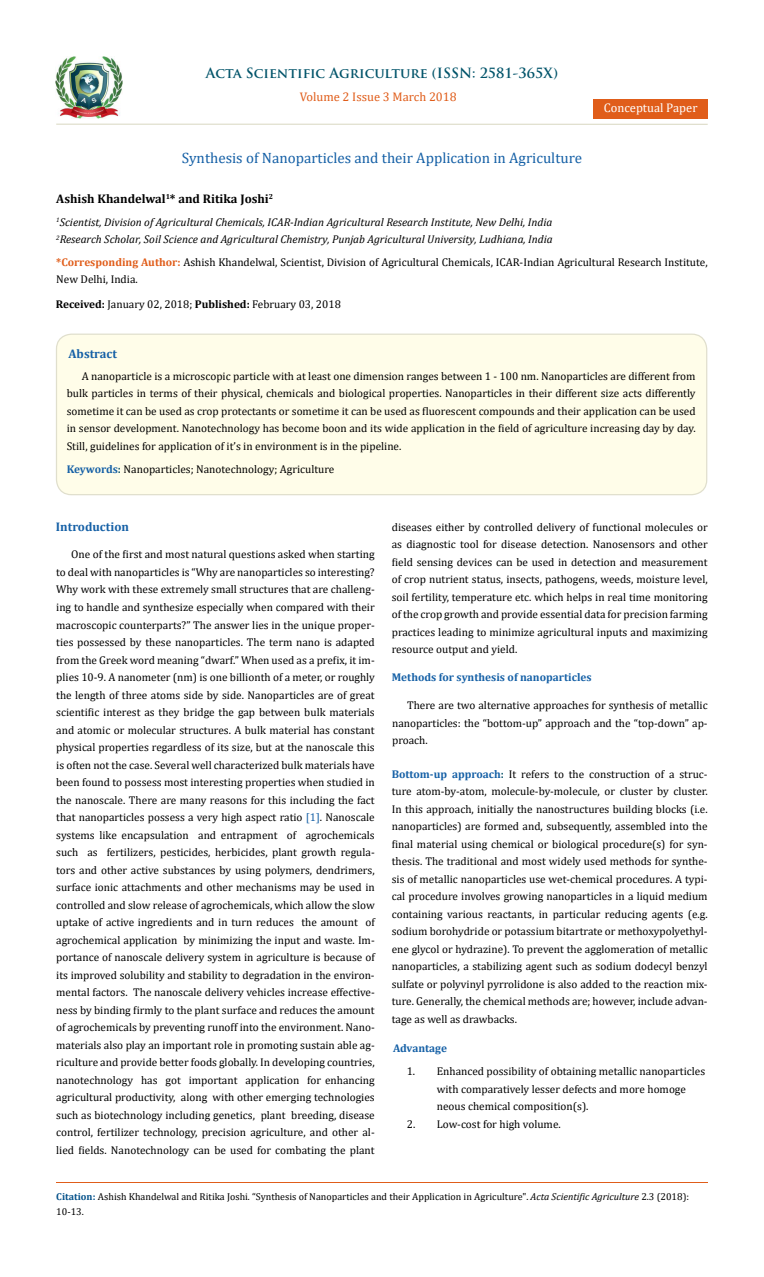
<style>
.page{position:relative;width:764px;height:1277px;background:#fff}
.page>*{position:absolute;margin:0;border:0;box-sizing:border-box;transform-origin:0 0}
.t1{font:15px "Cambria";color:#1560a6}
.t2{font:700 13.75px "Trajan Pro";color:#02546a}
.t3{font:700 12.5px "Cambria";color:#000}
.t4{font:12.5px "Cambria";color:#e05d1a}
.t5{font:700 12.5px "Cambria";color:#1560a6}
.t6{font:12.5px "Cambria";color:#fff}
.t7{font:11.25px/17.5px "Cambria";color:#000;text-align:justify}
.t8{font:italic 11.25px/17.5px "Cambria";color:#000}
.t9{font:700 11.25px "Cambria";color:#1560a6}
.t10{font:10px/15px "Cambria";color:#000}
.s1{font-weight:700;color:#e05d1a}
.s2{font-weight:700}
.s3{font-weight:700;color:#1560a6}
.s4{font-weight:700;color:#0e546a}
.s5{color:#1560a6}
.s6{font-weight:700;color:#035089}
.s7{font-style:italic}
</style>
<div class="page">
<img style="left:56px;top:57px;width:66px;height:61px">
<div style="left:593px;top:99px;width:114px;height:20px;background:#e05d1a"></div>
<div style="left:56px;top:334px;width:650px;height:160px;background:#fffde9;border-radius:15px"></div>
<div style="left:56px;top:333px;width:651px;height:162px;border:1px solid #e0dfcd;border-radius:15px"></div>
<hr style="left:56px;top:1182px;width:651px;height:1px;background:#e05d1a">
<hr style="left:56px;top:123px;width:651px;height:2px;background:#e0dfcd">
<p class="t2" style="left:206px;top:64px;width:354px">Acta Scientific Agriculture (ISSN: 2581-365X)</p>
<p class="t4" style="left:300px;top:90px;width:158px">Volume 2 Issue 3 March 2018</p>
<p class="t6" style="left:604px;top:100px;width:95px">Conceptual Paper</p>
<h1 class="t1" style="left:182px;top:149px;width:402px">Synthesis of Nanoparticles and their Application in Agriculture</h1>
<p class="t3" style="left:56px;top:190px;width:218px">Ashish Khandelwal<sup>1</sup>* and Ritika Joshi<sup>2</sup></p>
<p class="t8" style="left:56px;top:213px;width:498px"><sup>1</sup>Scientist, Division of Agricultural Chemicals, ICAR-Indian Agricultural Research Institute, New Delhi, India<br><sup>2</sup>Research Scholar, Soil Science and Agricultural Chemistry, Punjab Agricultural University, Ludhiana, India</p>
<p class="t7" style="left:56px;top:253px;width:653px"><span class="s1">*Corresponding Author:</span> Ashish Khandelwal, Scientist, Division of Agricultural Chemicals, ICAR-Indian Agricultural Research Institute,<br>New Delhi, India.</p>
<p class="t7" style="left:56px;top:295px;width:286px"><span class="s2">Received:</span> January 02, 2018; <span class="s2">Published:</span> February 03, 2018</p>
<p class="t5" style="left:69px;top:345px;width:50px">Abstract</p>
<p class="t7" style="left:67px;top:367px;width:630px;text-indent:15px">A nanoparticle is a microscopic particle with at least one dimension ranges between 1 - 100 nm. Nanoparticles are different from bulk particles in terms of their physical, chemicals and biological properties. Nanoparticles in their different size acts differently sometime it can be used as crop protectants or sometime it can be used as fluorescent compounds and their application can be used in sensor development. Nanotechnology has become boon and its wide application in the field of agriculture increasing day by day.<br>Still, guidelines for application of it’s in environment is in the pipeline.</p>
<p class="t7" style="left:67px;top:460px;width:269px"><span class="s3">Keywords</span><span class="s4">:</span> Nanoparticles; Nanotechnology; Agriculture</p>
<p class="t5" style="left:56px;top:518px;width:75px">Introduction</p>
<p class="t7" style="left:56px;top:545px;width:320px;text-indent:15px">One of the first and most natural questions asked when starting to deal with nanoparticles is “Why are nanoparticles so interesting?<br>Why work with these extremely small structures that are challeng&shy;ing to handle and synthesize especially when compared with their macroscopic counterparts?” The answer lies in the unique proper&shy;ties possessed by these nanoparticles. The term nano is adapted from the Greek word meaning “dwarf.” When used as a prefix, it im&shy;plies 10-9. A nanometer (nm) is one billionth of a meter, or roughly the length of three atoms side by side. Nanoparticles are of great scientific interest as they bridge the gap between bulk materials and atomic or molecular structures. A bulk material has constant physical properties regardless of its size, but at the nanoscale this is often not the case. Several well characterized bulk materials have been found to possess most interesting properties when studied in the nanoscale. There are many reasons for this including the fact that nanoparticles possess a very high aspect ratio <span class="s5">[1]</span>. Nanoscale systems like encapsulation and entrapment of agrochemicals such as fertilizers, pesticides, herbicides, plant growth regula&shy;tors and other active substances by using polymers, dendrimers, surface ionic attachments and other mechanisms may be used in controlled and slow release of agrochemicals, which allow the slow uptake of active ingredients and in turn reduces the amount of agrochemical application by minimizing the input and waste. Im&shy;portance of nanoscale delivery system in agriculture is because of its improved solubility and stability to degradation in the environ&shy;mental factors. The nanoscale delivery vehicles increase effective&shy;ness by binding firmly to the plant surface and reduces the amount of agrochemicals by preventing runoff into the environment. Nano&shy;materials also play an important role in promoting sustain able ag&shy;riculture and provide better foods globally. In developing countries, nanotechnology has got important application for enhancing agricultural productivity, along with other emerging technologies such as biotechnology including genetics, plant breeding, disease control, fertilizer technology, precision agriculture, and other al&shy;lied fields. Nanotechnology can be used for combating the plant</p>
<p class="t7" style="left:392px;top:518px;width:317px">diseases either by controlled delivery of functional molecules or as diagnostic tool for disease detection. Nanosensors and other field sensing devices can be used in detection and measurement of crop nutrient status, insects, pathogens, weeds, moisture level, soil fertility, temperature etc. which helps in real time monitoring of the crop growth and provide essential data for precision farming practices leading to minimize agricultural inputs and maximizing resource output and yield.</p>
<p class="t9" style="left:392px;top:669px;width:201px">Methods for synthesis of nanoparticles</p>
<p class="t7" style="left:392px;top:696px;width:317px;text-indent:15px">There are two alternative approaches for synthesis of metallic nanoparticles: the “bottom-up” approach and the “top-down” ap&shy;proach.</p>
<p class="t7" style="left:392px;top:764px;width:317px"><span class="s3">Bottom-up approach</span><span class="s4">:</span> It refers to the construction of a struc&shy;ture atom-by-atom, molecule-by-molecule, or cluster by cluster.<br>In this approach, initially the nanostructures building blocks (i.e. nanoparticles) are formed and, subsequently, assembled into the final material using chemical or biological procedure(s) for syn&shy;thesis. The traditional and most widely used methods for synthe&shy;sis of metallic nanoparticles use wet-chemical procedures. A typi&shy;cal procedure involves growing nanoparticles in a liquid medium containing various reactants, in particular reducing agents (e.g. sodium borohydride or potassium bitartrate or methoxypolyethyl&shy;ene glycol or hydrazine). To prevent the agglomeration of metallic nanoparticles, a stabilizing agent such as sodium dodecyl benzyl sulfate or polyvinyl pyrrolidone is also added to the reaction mix&shy;ture. Generally, the chemical methods are; however, include advan&shy;tage as well as drawbacks.</p>
<p class="t9" style="left:393px;top:1039px;width:56px">Advantage</p>
<p class="t7" style="left:437px;top:1062px;width:270px;text-align:left;text-indent:-30px">1. Enhanced possibility of obtaining metallic nanoparticles with comparatively lesser defects and more homoge neous chemical composition(s).</p>
<p class="t7" style="left:407px;top:1114px;width:155px">2. Low-cost for high volume.</p>
<p class="t10" style="left:56px;top:1188px;width:634px"><span class="s6">Citation:</span> Ashish Khandelwal and Ritika Joshi<span class="s7">.</span> “Synthesis of Nanoparticles and their Application in Agriculture". <span class="s7">Acta Scientific Agriculture</span> 2.3 (2018):<br>10-13.</p>
</div>
